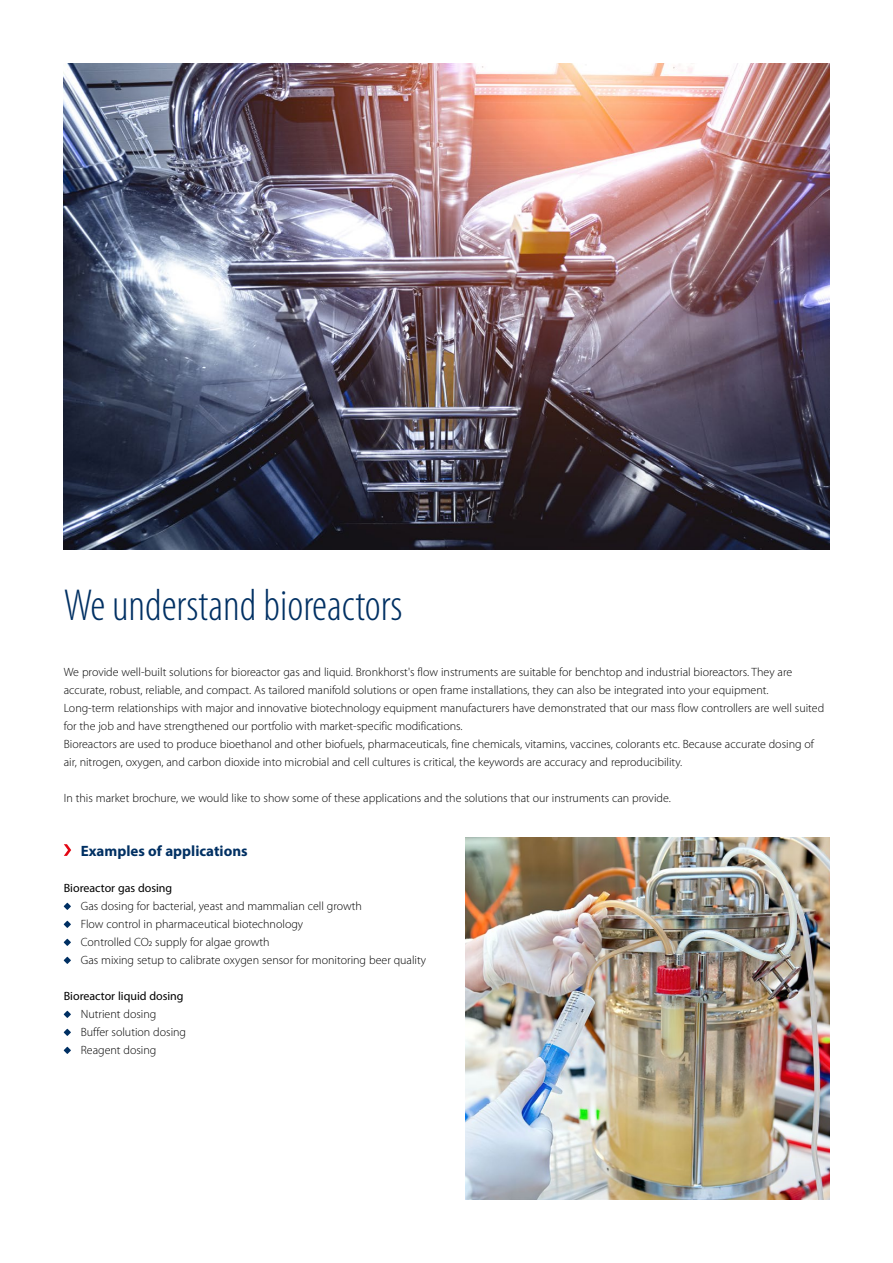
<style>
.page{position:relative;width:893px;height:1263px;background:#fff}
.page>*{position:absolute;margin:0;border:0;box-sizing:border-box;transform-origin:0 0}
.Bronkhorst_-_titel{font:300 condensed 45px "Myriad Pro";color:#003063}
.Bronkhorst_-_alineak{font:700 15px "Myriad Pro";color:#003063}
.Bronkhorst_-_platte{font:300 12px/18px "Myriad Pro";color:#000}
.Bronkhorst_-_platte-2{font:12px "Myriad Pro";color:#000}
</style>
<div class="page">
<img style="left:466px;top:838px;width:363px;height:361px">
<img style="left:64px;top:64px;width:765px;height:486px">
<svg style="left:64px;top:844px;width:7px;height:12px"></svg>
<svg style="left:64px;top:903px;width:7px;height:7px"></svg>
<svg style="left:64px;top:921px;width:7px;height:7px"></svg>
<svg style="left:64px;top:939px;width:7px;height:7px"></svg>
<svg style="left:64px;top:957px;width:7px;height:7px"></svg>
<svg style="left:64px;top:1011px;width:7px;height:7px"></svg>
<svg style="left:64px;top:1029px;width:7px;height:7px"></svg>
<svg style="left:64px;top:1047px;width:7px;height:7px"></svg>
<p class="Bronkhorst_-_titel" style="left:64px;top:581px;width:340px">We understand bioreactors</p>
<p class="Bronkhorst_-_platte" style="left:64px;top:663px;width:730px">We provide well-built solutions for bioreactor gas and liquid. Bronkhorst's flow instruments are suitable for benchtop and industrial bioreactors. They are accurate, robust, reliable, and compact. As tailored manifold solutions or open frame installations, they can also be integrated into your equipment.</p>
<p class="Bronkhorst_-_platte" style="left:64px;top:699px;width:762px">Long-term relationships with major and innovative biotechnology equipment manufacturers have demonstrated that our mass flow controllers are well suited for the job and have strengthened our portfolio with market-specific modifications.</p>
<p class="Bronkhorst_-_platte" style="left:64px;top:735px;width:752px">Bioreactors are used to produce bioethanol and other biofuels, pharmaceuticals, fine chemicals, vitamins, vaccines, colorants etc. Because accurate dosing of air, nitrogen, oxygen, and carbon dioxide into microbial and cell cultures is critical, the keywords are accuracy and reproducibility.</p>
<p class="Bronkhorst_-_platte" style="left:64px;top:789px;width:609px">In this market brochure, we would like to show some of these applications and the solutions that our instruments can provide.</p>
<p class="Bronkhorst_-_alineak" style="left:81px;top:841px;width:168px">Examples of applications</p>
<p class="Bronkhorst_-_platte-2" style="left:64px;top:880px;width:110px">Bioreactor gas dosing</p>
<p class="Bronkhorst_-_platte" style="left:81px;top:897px;width:283px">Gas dosing for bacterial, yeast and mammalian cell growth</p>
<p class="Bronkhorst_-_platte" style="left:81px;top:915px;width:224px">Flow control in pharmaceutical biotechnology</p>
<p class="Bronkhorst_-_platte" style="left:81px;top:933px;width:190px">Controlled CO2 supply for algae growth</p>
<p class="Bronkhorst_-_platte" style="left:81px;top:951px;width:347px">Gas mixing setup to calibrate oxygen sensor for monitoring beer quality</p>
<p class="Bronkhorst_-_platte-2" style="left:64px;top:988px;width:121px">Bioreactor liquid dosing</p>
<p class="Bronkhorst_-_platte" style="left:81px;top:1005px;width:77px">Nutrient dosing</p>
<p class="Bronkhorst_-_platte" style="left:81px;top:1023px;width:107px">Buffer solution dosing</p>
<p class="Bronkhorst_-_platte" style="left:81px;top:1041px;width:77px">Reagent dosing</p>
</div>
